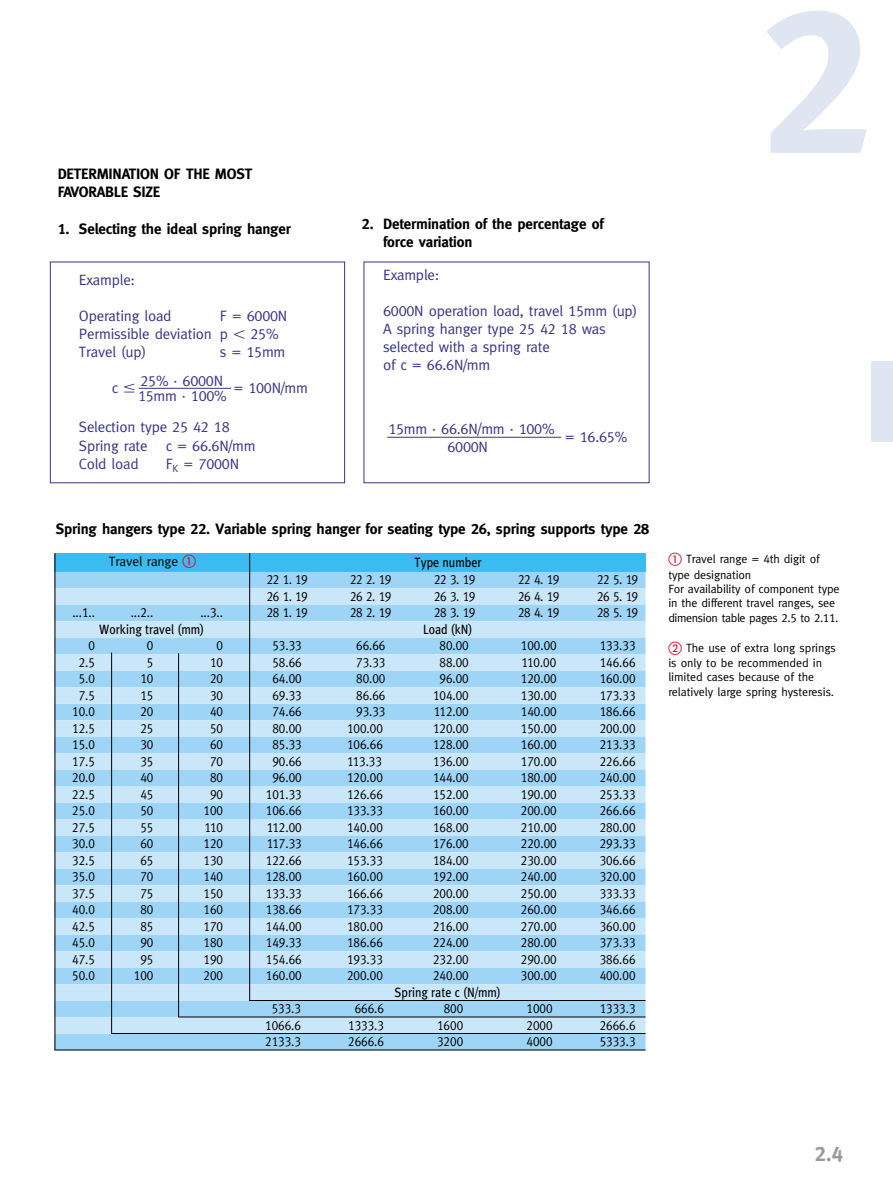
<style>
.page{position:relative;width:893px;height:1185px;background:#fff}
.page>*{position:absolute;margin:0;border:0;box-sizing:border-box;transform-origin:0 0}
.t1{font:210px "Meta Bold Caps";color:#e0e5f2}
.t2{font:21px "Meta Bold Caps";color:#999}
.t3{font:15px/18px "Meta LISEGA Normal";letter-spacing:-.015em;color:#373484}
.t4{font:15px/18px "Meta LISEGA Bold";letter-spacing:-.01em;color:#000}
.t5{font:15px "Meta Caps";letter-spacing:-.015em;color:#373484}
.t6{font:700 15px/18.3px "Meta";letter-spacing:-.015em;color:#000}
.t7{font:13.5px/16.5px "Meta Caps";color:#000;text-align:justify;scale:.9 1}
.t8{font:13.5px "Meta";color:#000;scale:.9 1}
.t9{font:13.5px "Meta LISEGA Normal";letter-spacing:-.015em;color:#000}
.t10{font:12px/14.5px "Meta LISEGA Normal";letter-spacing:-.015em;color:#000}
.t11{font:12px/14.7px "Meta";letter-spacing:-.01em;color:#000}
.s1{font-family:"Meta LISEGA Normal"}
.s2{font-family:"European Pi Two"}
.s3{font-family:"Meta Caps"}
.s4{font-family:"Meta Bold Caps"}
.s5{font-family:"European Pi One";color:#df0023}
.s6{font-family:"European Pi One";font-size:13.5px;color:#df0023}
</style>
<div class="page">
<div style="left:871px;top:361px;width:21px;height:81px;background:#e0e5f2"></div>
<svg style="left:50px;top:261px;width:600px;height:223px"></svg>
<div style="left:54px;top:704px;width:591px;height:16px;background:#9ed5f6"></div>
<div style="left:54px;top:553px;width:591px;height:19px;background:#3bbbef"></div>
<div style="left:54px;top:819px;width:591px;height:17px;background:#cae7fa"></div>
<div style="left:54px;top:836px;width:591px;height:16px;background:#9ed5f6"></div>
<div style="left:54px;top:852px;width:591px;height:17px;background:#cae7fa"></div>
<div style="left:54px;top:869px;width:591px;height:16px;background:#9ed5f6"></div>
<div style="left:54px;top:885px;width:591px;height:17px;background:#cae7fa"></div>
<div style="left:54px;top:902px;width:591px;height:16px;background:#9ed5f6"></div>
<div style="left:54px;top:918px;width:591px;height:17px;background:#cae7fa"></div>
<div style="left:54px;top:935px;width:591px;height:16px;background:#9ed5f6"></div>
<div style="left:54px;top:951px;width:591px;height:17px;background:#cae7fa"></div>
<div style="left:54px;top:968px;width:591px;height:16px;background:#9ed5f6"></div>
<div style="left:54px;top:984px;width:591px;height:17px;background:#cae7fa"></div>
<div style="left:54px;top:1001px;width:591px;height:16px;background:#9ed5f6"></div>
<div style="left:54px;top:1034px;width:591px;height:16px;background:#9ed5f6"></div>
<div style="left:54px;top:1017px;width:591px;height:17px;background:#cae7fa"></div>
<div style="left:54px;top:572px;width:591px;height:16px;background:#9ed5f6"></div>
<div style="left:54px;top:588px;width:591px;height:17px;background:#cae7fa"></div>
<div style="left:54px;top:605px;width:591px;height:16px;background:#9ed5f6"></div>
<div style="left:54px;top:621px;width:591px;height:17px;background:#cae7fa"></div>
<div style="left:54px;top:638px;width:591px;height:16px;background:#9ed5f6"></div>
<div style="left:54px;top:654px;width:591px;height:17px;background:#cae7fa"></div>
<div style="left:54px;top:671px;width:591px;height:16px;background:#9ed5f6"></div>
<div style="left:54px;top:687px;width:591px;height:17px;background:#cae7fa"></div>
<div style="left:54px;top:720px;width:591px;height:17px;background:#cae7fa"></div>
<div style="left:54px;top:737px;width:591px;height:16px;background:#9ed5f6"></div>
<div style="left:54px;top:753px;width:591px;height:17px;background:#cae7fa"></div>
<div style="left:54px;top:786px;width:591px;height:17px;background:#cae7fa"></div>
<div style="left:54px;top:803px;width:591px;height:16px;background:#9ed5f6"></div>
<div style="left:54px;top:770px;width:591px;height:16px;background:#9ed5f6"></div>
<hr style="left:111px;top:652px;width:1px;height:382px;background:#000">
<hr style="left:178px;top:653px;width:1px;height:364px;background:#000">
<hr style="left:249px;top:553px;width:1px;height:448px;background:#000">
<hr style="left:55px;top:553px;width:1px;height:496px;background:#000">
<hr style="left:249px;top:1000px;width:396px;height:1px;background:#000">
<hr style="left:178px;top:1017px;width:467px;height:1px;background:#000">
<hr style="left:112px;top:1033px;width:533px;height:1px;background:#000">
<hr style="left:54px;top:1050px;width:591px;height:1px;background:#000">
<hr style="left:139px;top:388px;width:92px;height:1px;background:#373484">
<hr style="left:387px;top:437px;width:174px;height:1px;background:#373484">
<svg style="left:124px;top:384px;width:10px;height:9px"></svg>
<p class="t6" style="left:58px;top:166px;width:196px">DETERMINATION OF THE MOST<br>FAVORABLE SIZE</p>
<p class="t4" style="left:58px;top:221px;width:234px">1. Selecting the ideal spring hanger</p>
<p class="t3" style="left:79px;top:272px;width:58px">Example:</p>
<p class="t3" style="left:79px;top:308px;width:94px">Operating load</p>
<p class="t5" style="left:220px;top:307px;width:69px"><span class="s1">F =</span> 6000<span class="s1">N</span></p>
<p class="t3" style="left:79px;top:327px;width:201px">Permissible deviation p <span class="s2">-</span> <span class="s3">25%<br></span>Travel (up)</p>
<p class="t3" style="left:220px;top:345px;width:67px">s = <span class="s3">15</span>mm</p>
<p class="t5" style="left:140px;top:372px;width:84px">25% · 6000<span class="s1">N</span></p>
<p class="t3" style="left:233px;top:381px;width:76px">= <span class="s3">100</span>N/mm</p>
<p class="t3" style="left:112px;top:381px;width:8px">c</p>
<p class="t5" style="left:138px;top:387px;width:90px">15<span class="s1">mm ·</span> 100<span class="s1">%</span></p>
<p class="t3" style="left:79px;top:420px;width:178px">Selection type <span class="s3">25 42 18<br></span>Spring rate c = 66.6N/mm<br>Cold load</p>
<p class="t3" style="left:166px;top:456px;width:75px">F<sub>K</sub> = <span class="s3">7</span>000N</p>
<p class="t4" style="left:383px;top:216px;width:222px;text-indent:-21px"><span class="s4">2.</span> Determination of the percentage of force variation</p>
<p class="t3" style="left:383px;top:267px;width:58px">Example:</p>
<p class="t3" style="left:383px;top:303px;width:256px">6000N operation load, travel 15mm (up)<br>A spring hanger type 25 42 18 was selected with a spring rate<br>of c = 66.6N/mm</p>
<p class="t3" style="left:388px;top:422px;width:168px"><span class="s3">15</span>mm <span class="s3">·</span> 66.6N/mm · <span class="s3">100</span>%</p>
<p class="t5" style="left:447px;top:438px;width:42px">6000<span class="s1">N</span></p>
<p class="t5" style="left:564px;top:428px;width:64px"><span class="s1">=</span> 16.65%</p>
<h1 class="t1" style="left:760px;top:-43px;width:114px">2</h1>
<p class="t4" style="left:56px;top:521px;width:595px">Spring hangers type <span class="s4">22</span>. Variable spring hanger for seating type <span class="s4">26</span>, spring supports type <span class="s4">28</span></p>
<p class="t9" style="left:109px;top:557px;width:89px">Travel range <span class="s5">-</span></p>
<p class="t8" style="left:414px;top:557px;width:76px">Type number</p>
<p class="t7" style="left:131px;top:604px;width:27px">...2..</p>
<p class="t7" style="left:134px;top:637px;width:23px;text-align:right">0<br>5<br>10<br>15<br>20<br>25<br>30<br>35<br>40<br>45<br>50<br>55<br>60<br>65<br>70<br>75<br>80<br>85<br>90<br>95<br>100</p>
<p class="t7" style="left:200px;top:604px;width:27px">...3..</p>
<p class="t7" style="left:203px;top:637px;width:23px;text-align:right">0<br>10<br>20<br>30<br>40<br>50<br>60<br>70<br>80<br>90<br>100<br>110<br>120<br>130<br>140<br>150<br>160<br>170<br>180<br>190<br>200</p>
<p class="t7" style="left:72px;top:604px;width:27px">...1..</p>
<p class="t7" style="left:72px;top:637px;width:27px;text-align:right">0<br>2.5<br>5.0<br>7.5<br>10.0<br>12.5<br>15.0<br>17.5<br>20.0<br>22.5<br>25.0<br>27.5<br>30.0<br>32.5<br>35.0<br>37.5<br>40.0<br>42.5<br>45.0<br>47.5<br>50.0</p>
<p class="t8" style="left:99px;top:624px;width:118px">Working travel (mm)</p>
<p class="t7" style="left:267px;top:571px;width:47px">22 1. 19<br>26 1. 19<br>28 1. 19</p>
<p class="t7" style="left:266px;top:637px;width:41px;text-align:center">53.33<br>58.66<br>64.00<br>69.33<br>74.66<br>80.00<br>85.33<br>90.66<br>96.00<br>101.33<br>106.66<br>112.00<br>117.33<br>122.66<br>128.00<br>133.33<br>138.66<br>144.00<br>149.33<br>154.66<br>160.00</p>
<p class="t7" style="left:265px;top:1000px;width:41px;text-align:center">533.3<br>1066.6<br>2133.3</p>
<p class="t7" style="left:350px;top:571px;width:47px">22 2. 19<br>26 2. 19<br>28 2. 19</p>
<p class="t7" style="left:347px;top:637px;width:44px;text-align:right">66.66<br>73.33<br>80.00<br>86.66<br>93.33<br>100.00<br>106.66<br>113.33<br>120.00<br>126.66<br>133.33<br>140.00<br>146.66<br>153.33<br>160.00<br>166.66<br>173.33<br>180.00<br>186.66<br>193.33<br>200.00</p>
<p class="t7" style="left:348px;top:1000px;width:41px;text-align:center">666.6<br>1333.3<br>2666.6</p>
<p class="t7" style="left:434px;top:571px;width:47px">22 3. 19<br>26 3. 19<br>28 3. 19</p>
<p class="t7" style="left:433px;top:637px;width:41px;text-align:center">80.00<br>88.00<br>96.00<br>104.00<br>112.00<br>120.00<br>128.00<br>136.00<br>144.00<br>152.00<br>160.00<br>168.00<br>176.00<br>184.00<br>192.00<br>200.00<br>208.00<br>216.00<br>224.00<br>232.00<br>240.00</p>
<p class="t7" style="left:437px;top:1000px;width:30px;text-align:center">800<br>1600<br>3200</p>
<p class="t8" style="left:423px;top:624px;width:56px">Load (kN)</p>
<p class="t8" style="left:394px;top:988px;width:119px">Spring rate c (N/mm)</p>
<p class="t7" style="left:518px;top:571px;width:47px">22 4. 19<br>26 4. 19<br>28 4. 19</p>
<p class="t7" style="left:521px;top:637px;width:41px">100.00<br>110.00<br>120.00<br>130.00<br>140.00<br>150.00<br>160.00<br>170.00<br>180.00<br>190.00<br>200.00<br>210.00<br>220.00<br>230.00<br>240.00<br>250.00<br>260.00<br>270.00<br>280.00<br>290.00<br>300.00</p>
<p class="t7" style="left:526px;top:1000px;width:30px">1000<br>2000<br>4000</p>
<p class="t7" style="left:597px;top:571px;width:47px">22 5. 19<br>26 5. 19<br>28 5. 19</p>
<p class="t7" style="left:599px;top:637px;width:41px">133.33<br>146.66<br>160.00<br>173.33<br>186.66<br>200.00<br>213.33<br>226.66<br>240.00<br>253.33<br>266.66<br>280.00<br>293.33<br>306.66<br>320.00<br>333.33<br>346.66<br>360.00<br>373.33<br>386.66<br>400.00</p>
<p class="t7" style="left:599px;top:1000px;width:41px">1333.3<br>2666.6<br>5333.3</p>
<p class="t10" style="left:668px;top:553px;width:173px"><span class="s6">-</span> Travel range = 4th digit of type designation<br>For availability of component type in the different travel ranges, see dimension table pages 2.5 to 2.11.</p>
<p class="t11" style="left:668px;top:641px;width:169px;text-indent:18px">The use of extra long springs is only to be recommended in limited cases because of the relatively large spring hysteresis.</p>
<h2 class="t2" style="left:814px;top:1142px;width:30px">2.4</h2>
</div>
